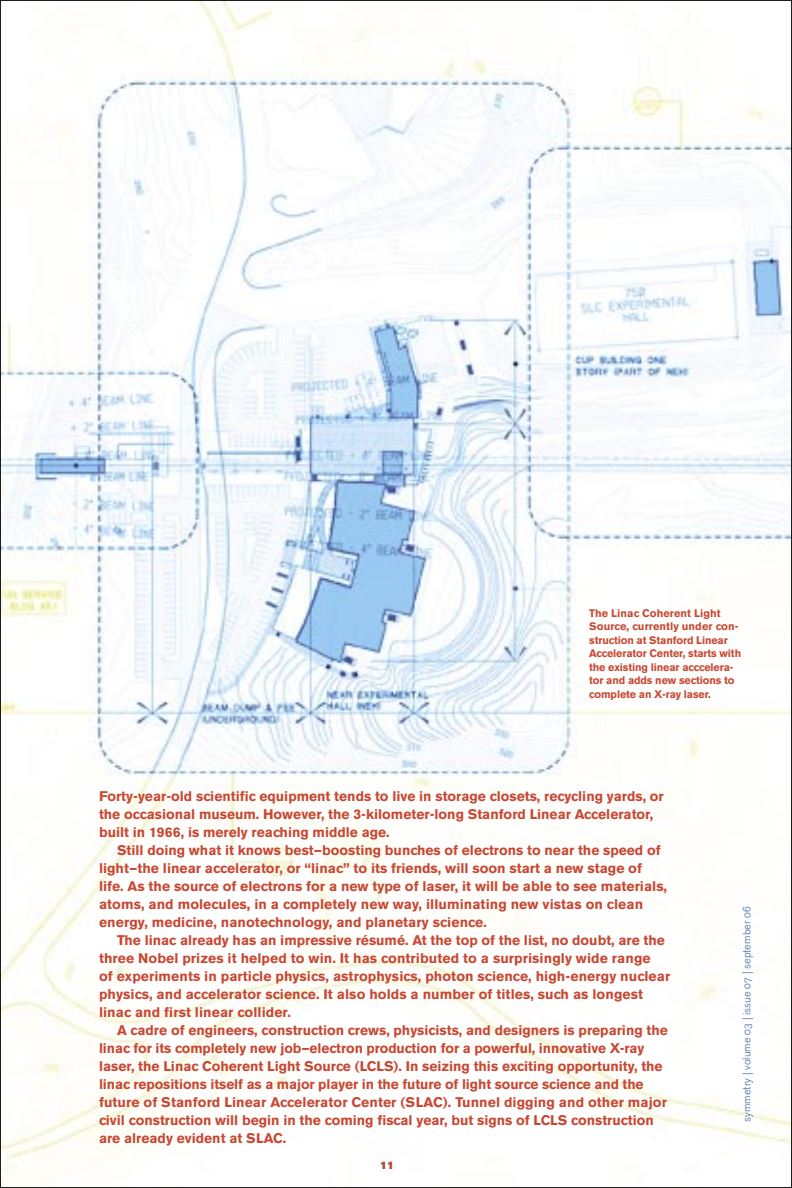
<style>
.page{position:relative;width:792px;height:1188px;background:#fff}
.page>*{position:absolute;margin:0;border:0;box-sizing:border-box;transform-origin:0 0}
.Text_indent_9_25_12_Light_OSF{font:700 13.8px/18px "Akzidenz Grotesk BE";color:#c64935}
.Text_9_25_12_Light_OSF{font:700 13.8px/18px "Akzidenz Grotesk BE";color:#c64935}
.Text_Sm_Bold_7_25_9_Bold{font:700 10.8px/13.5px "Akzidenz Grotesk BE";letter-spacing:-.01em;color:#c64935}
.t1{font:10.8px "Akzidenz Grotesk BE Light Os F";color:#3c64ab}
.t2{font:10.5px "Akzidenz Grotesk BE Super";color:#c64935}
</style>
<div class="page">
<img style="left:2px;top:2px;width:788px;height:1184px">
<p class="Text_Sm_Bold_7_25_9_Bold" style="left:589px;top:606px;width:153px">The Linac Coherent Light<br>Source, currently under con&shy;struction at Stanford Linear<br>Accelerator Center, starts with the existing linear acccelera&shy;tor and adds new sections to complete an X-ray laser.</p>
<p class="Text_9_25_12_Light_OSF" style="left:99px;top:787px;width:566px">Forty-year-old scientific equipment tends to live in storage closets, recycling yards, or the occasional museum. However, the 3-kilometer-long Stanford Linear Accelerator, built in 1966, is merely reaching middle age.</p>
<p class="Text_indent_9_25_12_Light_OSF" style="left:99px;top:841px;width:570px;text-indent:18px">Still doing what it knows best—boosting bunches of electrons to near the speed of light—the linear accelerator, or “linac” to its friends, will soon start a new stage of life. As the source of electrons for a new type of laser, it will be able to see materials, atoms, and molecules, in a completely new way, illuminating new vistas on clean energy, medicine, nanotechnology, and planetary science.</p>
<p class="Text_indent_9_25_12_Light_OSF" style="left:99px;top:931px;width:573px;text-indent:18px">The linac already has an impressive résumé. At the top of the list, no doubt, are the three Nobel prizes it helped to win. It has contributed to a surprisingly wide range<br>of experiments in particle physics, astrophysics, photon science, high-energy nuclear physics, and accelerator science. It also holds a number of titles, such as longest linac and first linear collider.</p>
<p class="Text_indent_9_25_12_Light_OSF" style="left:99px;top:1021px;width:570px;text-indent:18px">A cadre of engineers, construction crews, physicists, and designers is preparing the linac for its completely new job—electron production for a powerful, innovative X-ray laser, the Linac Coherent Light Source (LCLS). In seizing this exciting opportunity, the linac repositions itself as a major player in the future of light source science and the future of Stanford Linear Accelerator Center (SLAC). Tunnel digging and other major civil construction will begin in the coming fiscal year, but signs of LCLS construction are already evident at SLAC.</p>
<p class="t2" style="left:380px;top:1159px;width:15px">11</p>
<p class="t1" style="left:741px;top:1122px;width:217px;rotate:-90deg">symmetry | volume 03 | issue 07 | september 06</p>
</div>
